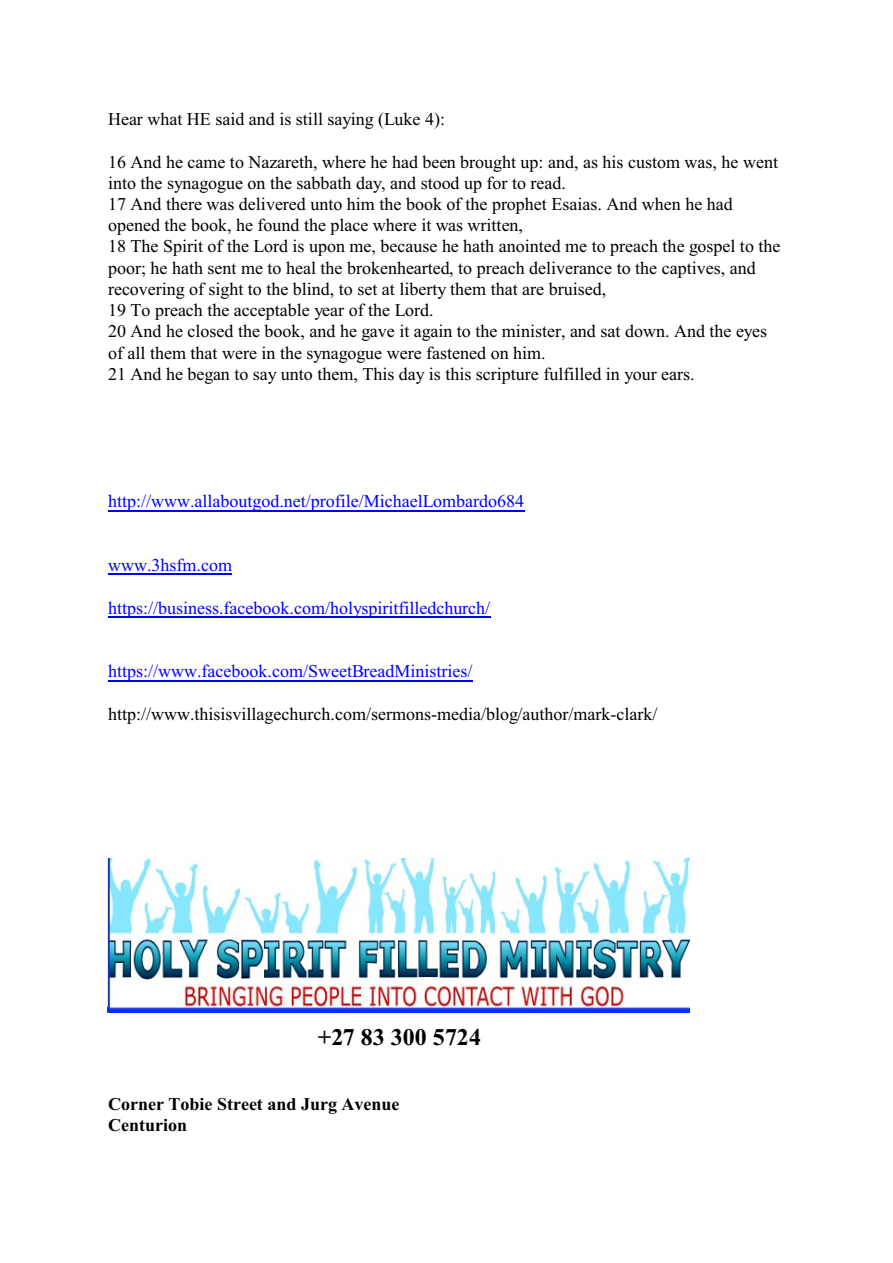
<style>
.page{position:relative;width:893px;height:1263px;background:#fff}
.page>*{position:absolute;margin:0;border:0;box-sizing:border-box;transform-origin:0 0}
.t1{font:700 24px "Times New Roman";color:#000}
.t2{font:18px/21.3px "Times New Roman";color:#000}
.t3{font:18px "Times New Roman";color:#00f}
.t4{font:700 18px/21.3px "Times New Roman";color:#000}
</style>
<div class="page">
<img style="left:108px;top:858px;width:581px;height:154px">
<hr style="left:108px;top:510px;width:416px;height:1px;background:#00f">
<hr style="left:108px;top:574px;width:124px;height:1px;background:#00f">
<hr style="left:108px;top:616px;width:382px;height:1px;background:#00f">
<hr style="left:108px;top:680px;width:364px;height:1px;background:#00f">
<p class="t2" style="left:108px;top:110px;width:338px">Hear what HE said and is still saying (Luke 4):</p>
<p class="t2" style="left:108px;top:153px;width:674px">16 And he came to Nazareth, where he had been brought up: and, as his custom was, he went into the synagogue on the sabbath day, and stood up for to read.<br>17 And there was delivered unto him the book of the prophet Esaias. And when he had opened the book, he found the place where it was written,<br>18 The Spirit of the Lord is upon me, because he hath anointed me to preach the gospel to the poor; he hath sent me to heal the brokenhearted, to preach deliverance to the captives, and recovering of sight to the blind, to set at liberty them that are bruised,<br>19 To preach the acceptable year of the Lord.<br>20 And he closed the book, and he gave it again to the minister, and sat down. And the eyes of all them that were in the synagogue were fastened on him.<br>21 And he began to say unto them, This day is this scripture fulfilled in your ears.</p>
<p class="t3" style="left:108px;top:495px;width:418px">http://www.allaboutgod.net/profile/MichaelLombardo684</p>
<p class="t3" style="left:108px;top:559px;width:125px">www.3hsfm.com</p>
<p class="t3" style="left:108px;top:601px;width:384px">https://business.facebook.com/holyspiritfilledchurch/</p>
<p class="t3" style="left:108px;top:665px;width:366px">https://www.facebook.com/SweetBreadMinistries/</p>
<p class="t2" style="left:108px;top:705px;width:551px">http://www.thisisvillagechurch.com/sermons-media/blog/author/mark-clark/</p>
<h1 class="t1" style="left:318px;top:1028px;width:165px">+27 83 300 5724</h1>
<p class="t4" style="left:108px;top:1095px;width:293px">Corner Tobie Street and Jurg Avenue<br>Centurion</p>
</div>
